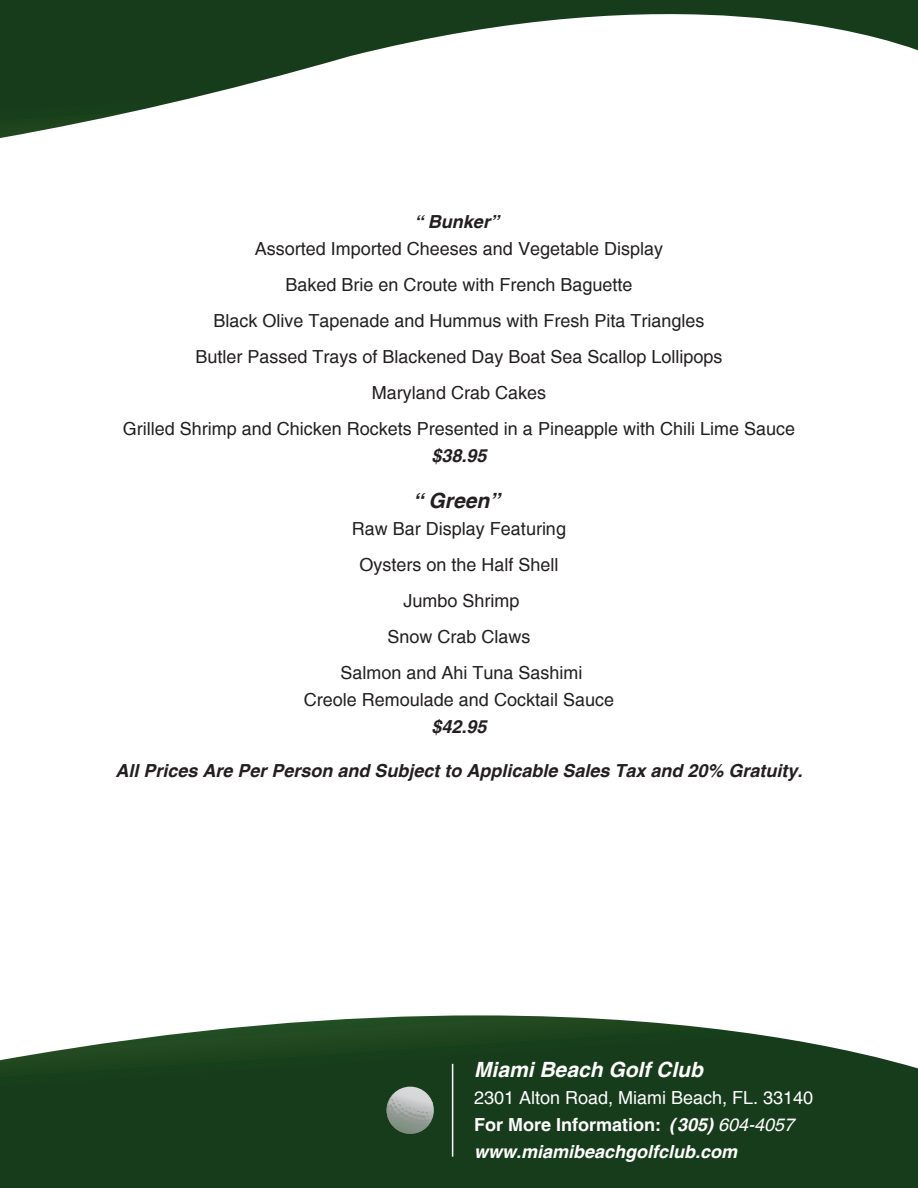
<style>
.page{position:relative;width:918px;height:1188px;background:#fff}
.page>*{position:absolute;margin:0;border:0;box-sizing:border-box;transform-origin:0 0}
.t1{font:italic 700 21px "Helvetica";color:#fff}
.t2{font:italic 700 21px "Helvetica";color:#231f20}
.t3{font:18px "Helvetica";color:#231f20}
.t4{font:italic 700 18px "Helvetica";color:#231f20}
.t5{font:18px "Helvetica";color:#fff}
.t6{font:700 18px "Helvetica";color:#fff}
.t7{font:italic 700 18px "Helvetica";color:#fff}
.s1{font-style:italic}
.s2{font-weight:400;font-style:italic}
</style>
<div class="page">
<svg style="left:0;top:1015px;width:918px;height:173px;background:#2e5031"></svg>
<svg style="left:0;top:0;width:918px;height:138px"></svg>
<svg style="left:387px;top:1087px;width:47px;height:47px"></svg>
<svg style="left:387px;top:1104px;width:44px;height:30px"></svg>
<hr style="left:452px;top:1064px;width:1px;height:93px;background:#fff">
<p class="t4" style="left:419px;top:210px;width:82px">“Bunker”</p>
<p class="t3" style="left:255px;top:238px;width:410px">Assorted Imported Cheeses and Vegetable Display</p>
<p class="t3" style="left:285px;top:274px;width:349px">Baked Brie en Croute with French Baguette</p>
<p class="t3" style="left:213px;top:310px;width:493px">Black Olive Tapenade and Hummus with Fresh Pita Triangles</p>
<p class="t3" style="left:195px;top:346px;width:529px">Butler Passed Trays of Blackened Day Boat Sea Scallop Lollipops</p>
<p class="t3" style="left:372px;top:382px;width:176px">Maryland Crab Cakes</p>
<p class="t3" style="left:123px;top:418px;width:674px">Grilled Shrimp and Chicken Rockets Presented in a Pineapple with Chili Lime Sauce</p>
<p class="t4" style="left:432px;top:444px;width:57px">$38.95</p>
<p class="t2" style="left:418px;top:488px;width:83px">“Green”</p>
<p class="t3" style="left:352px;top:519px;width:216px">Raw Bar Display Featuring</p>
<p class="t3" style="left:359px;top:555px;width:201px">Oysters on the Half Shell</p>
<p class="t3" style="left:403px;top:591px;width:118px">Jumbo Shrimp</p>
<p class="t3" style="left:387px;top:627px;width:145px">Snow Crab Claws</p>
<p class="t3" style="left:340px;top:663px;width:244px">Salmon and Ahi Tuna Sashimi</p>
<p class="t3" style="left:304px;top:690px;width:312px">Creole Remoulade and Cocktail Sauce</p>
<p class="t4" style="left:431px;top:716px;width:57px">$42.95</p>
<p class="t4" style="left:115px;top:759px;width:689px">All Prices Are Per Person and Subject to Applicable Sales Tax and 20% Gratuity.</p>
<p class="t1" style="left:474px;top:1057px;width:230px">Miami Beach Golf Club</p>
<p class="t5" style="left:474px;top:1087px;width:341px">2301 Alton Road, Miami Beach, FL. 33140</p>
<p class="t6" style="left:474px;top:1114px;width:322px">For More Information: <span class="s1">(305)</span> <span class="s2">604-4057</span></p>
<p class="t7" style="left:474px;top:1141px;width:265px">www.miamibeachgolfclub.com</p>
</div>
